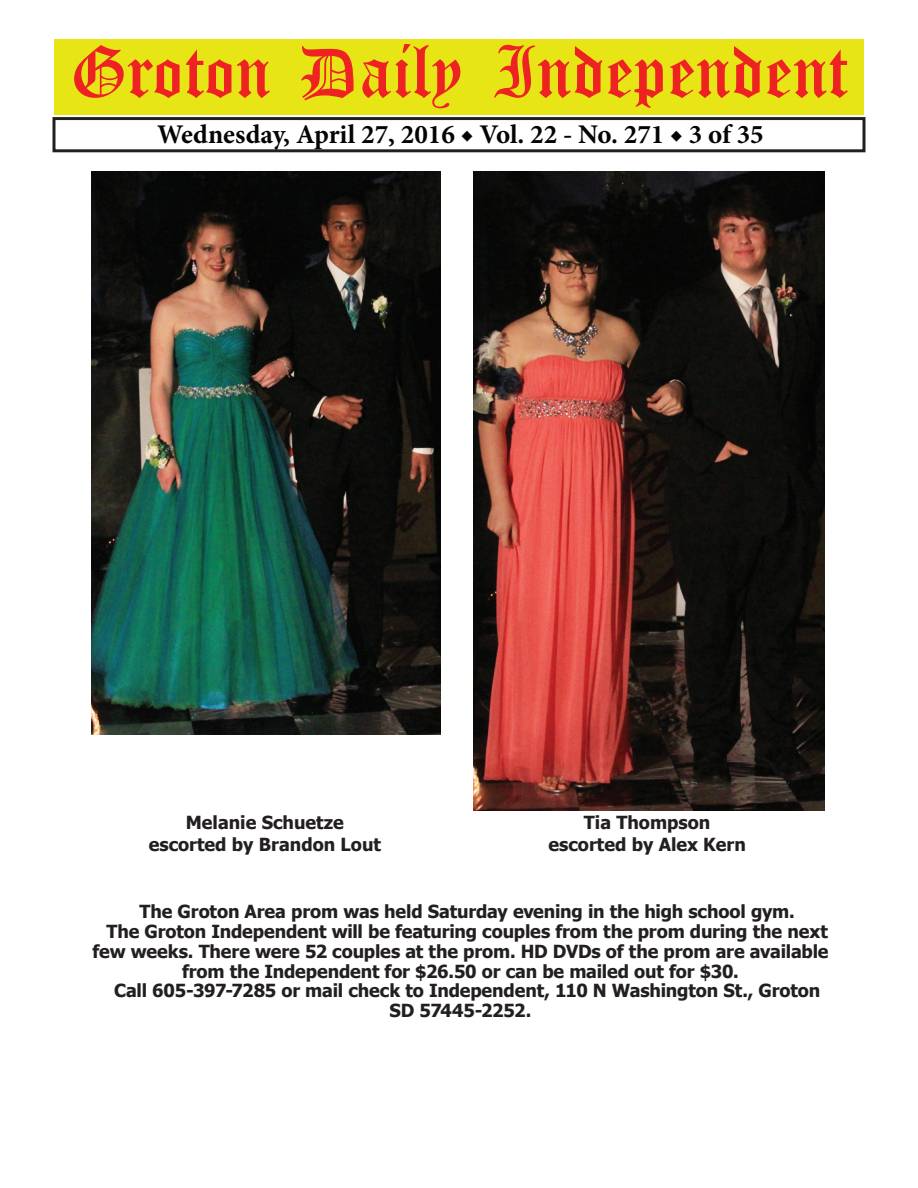
<style>
.page{position:relative;width:918px;height:1188px;background:#fff}
.page>*{position:absolute;margin:0;border:0;box-sizing:border-box;transform-origin:0 0}
.t1{font:54px "Old English Five";color:#ee2123}
.t2{font:700 27px "Minion Pro";color:#040503}
.t3{font:700 18px/21.6px "Tahoma";letter-spacing:-.01em;color:#231f20;text-align:center}
</style>
<div class="page">
<div style="left:52px;top:117px;width:814px;height:35px;border:3px solid #231f20"></div>
<div style="left:54px;top:40px;width:810px;height:75px;background:#e7e515"></div>
<img style="left:91px;top:171px;width:350px;height:563px">
<img style="left:473px;top:171px;width:351px;height:639px">
<h1 class="t1" style="left:70px;top:47px;width:779px">Groton Daily Independent</h1>
<h2 class="t2" style="left:157px;top:116px;width:608px">Wednesday, April 27, 2016 ◆ Vol. 22 - No. 271 ◆ 3 of 35</h2>
<p class="t3" style="left:149px;top:811px;width:234px">Melanie Schuetze escorted by Brandon Lout</p>
<p class="t3" style="left:549px;top:811px;width:199px">Tia Thompson escorted by Alex Kern</p>
<p class="t3" style="left:140px;top:900px;width:657px">The Groton Area prom was held Saturday evening in the high school gym.</p>
<p class="t3" style="left:107px;top:920px;width:723px">The Groton Independent will be featuring couples from the prom during the next</p>
<p class="t3" style="left:92px;top:939px;width:738px">few weeks. There were 52 couples at the prom. HD DVDs of the prom are available</p>
<p class="t3" style="left:182px;top:959px;width:558px">from the Independent for $26.50 or can be mailed out for $30.</p>
<p class="t3" style="left:114px;top:979px;width:708px">Call 605-397-7285 or mail check to Independent, 110 N Washington St., Groton</p>
<p class="t3" style="left:390px;top:999px;width:143px">SD 57445-2252.</p>
</div>
